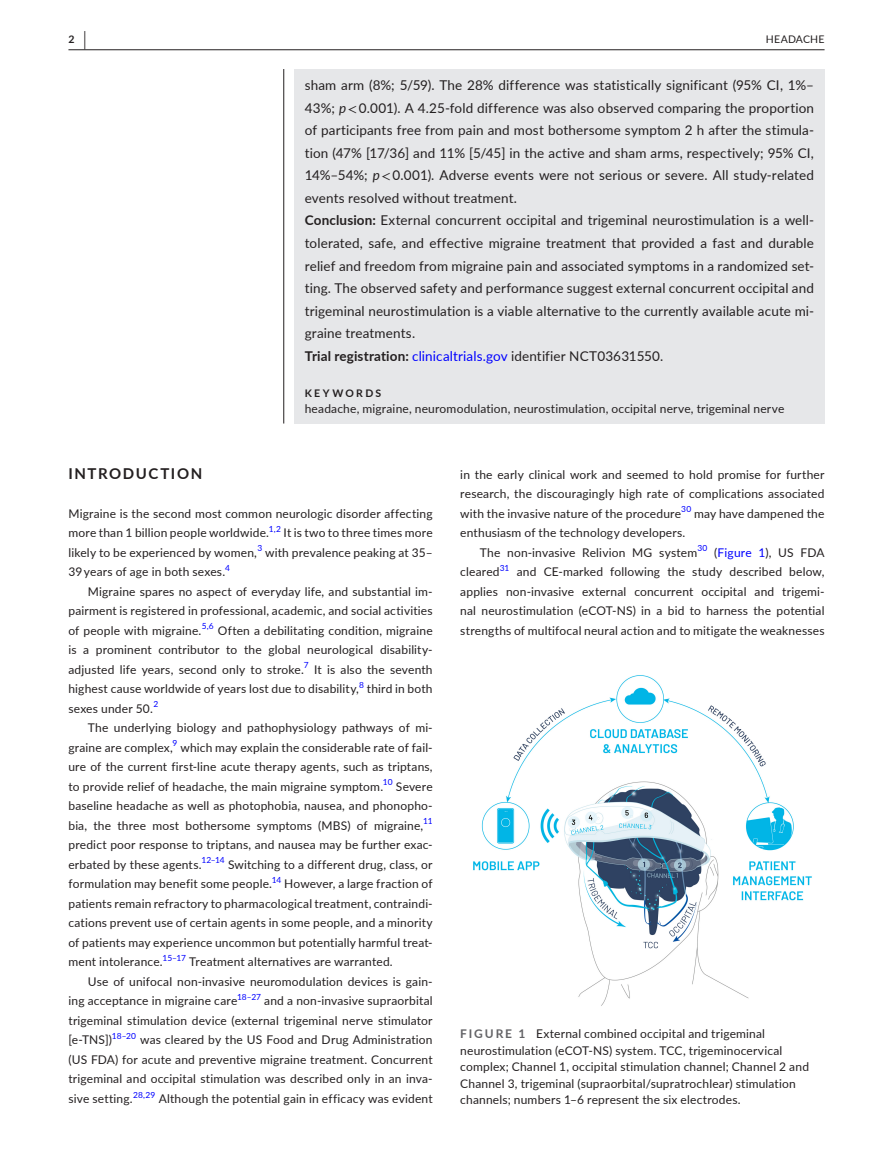
<style>
.page{position:relative;width:893px;height:1174px;background:#fff}
.page>*{position:absolute;margin:0;border:0;box-sizing:border-box;transform-origin:0 0}
.t1{font:700 15px "Lato";letter-spacing:.105em;color:#231f20}
.t2{font:13.5px/22.5px "Lato";letter-spacing:.01em;color:#231f20}
.t3{font:12px/19.5px "Lato";letter-spacing:.015em;color:#231f20}
.t4{font:700 10.5px "Lato";letter-spacing:.22em;color:#231f20}
.t5{font:10.5px "Lato";letter-spacing:.02em;color:#231f20}
.t6{font:8.4px "Lato";color:#00f}
.s1{font-size:19.5px}
.s2{font-style:italic}
.s3{font-family:"STIX"}
.s4{font-weight:700}
.s5{color:#00f}
.s6{font-weight:700;color:#636366}
</style>
<div class="page">
<hr style="left:68px;top:49px;width:756px;height:1px;background:#231f20">
<div style="left:294px;top:69px;width:530px;height:354px;background:#e6e7e9"></div>
<hr style="left:283px;top:69px;width:1px;height:354px;background:#231f20">
<img style="left:473px;top:675px;width:339px;height:331px">
<p class="t4" style="left:68px;top:31px;width:19px">2 <span class="s1">|</span></p>
<p class="t5" style="left:766px;top:31px;width:60px">HEADACHE</p>
<p class="t2" style="left:305px;top:74px;width:511px">sham arm (8%; 5/59). The 28% difference was statistically significant (95% CI, 1%– 43%; <span class="s2">p</span><span class="s3">&lt;</span> 0.001). A 4.25-fold difference was also observed comparing the proportion of participants free from pain and most bothersome symptom 2 h after the stimula&shy;tion (47% [17/36] and 11% [5/45] in the active and sham arms, respectively; 95% CI, 14%–54%; <span class="s2">p</span><span class="s3">&lt;</span> 0.001). Adverse events were not serious or severe. All study-related events resolved without treatment.<br><span class="s4">Conclusion:</span> External concurrent occipital and trigeminal neurostimulation is a well&shy;tolerated, safe, and effective migraine treatment that provided a fast and durable relief and freedom from migraine pain and associated symptoms in a randomized set&shy;ting. The observed safety and performance suggest external concurrent occipital and trigeminal neurostimulation is a viable alternative to the currently available acute mi&shy;graine treatments.<br><span class="s4">Trial registration:</span> <span class="s5">clinicaltrials.gov</span> identifier NCT03631550.</p>
<p class="t4" style="left:305px;top:385px;width:78px">KEYWORDS</p>
<p class="t3" style="left:305px;top:398px;width:481px">headache, migraine, neuromodulation, neurostimulation, occipital nerve, trigeminal nerve</p>
<p class="t1" style="left:68px;top:462px;width:135px">INTRODUCTION</p>
<p class="t3" style="left:68px;top:503px;width:366px">Migraine is the second most common neurologic disorder affecting more than 1 billion people worldwide.</p>
<p class="t6" style="left:269px;top:523px;width:14px">1,2</p>
<p class="t3" style="left:284px;top:522px;width:151px">It is two to three times more</p>
<p class="t3" style="left:68px;top:542px;width:190px">likely to be experienced by women,</p>
<p class="t6" style="left:257px;top:542px;width:6px">3</p>
<p class="t3" style="left:265px;top:542px;width:169px">with prevalence peaking at 35–</p>
<p class="t3" style="left:68px;top:561px;width:158px">39 years of age in both sexes.</p>
<p class="t6" style="left:225px;top:562px;width:6px">4</p>
<p class="t3" style="left:68px;top:581px;width:366px;text-align:justify;text-indent:20px">Migraine spares no aspect of everyday life, and substantial im&shy;pairment is registered in professional, academic, and social activities of people with migraine.</p>
<p class="t6" style="left:202px;top:620px;width:14px">5,6</p>
<p class="t3" style="left:68px;top:620px;width:366px;text-align:justify;text-indent:149px">Often a debilitating condition, migraine is a prominent contributor to the global neurological disability&shy;adjusted life years, second only to stroke.</p>
<p class="t6" style="left:304px;top:659px;width:6px">7</p>
<p class="t3" style="left:68px;top:659px;width:366px;text-indent:246px">It is also the seventh highest cause worldwide of years lost due to disability,</p>
<p class="t6" style="left:359px;top:679px;width:6px">8</p>
<p class="t3" style="left:367px;top:678px;width:67px">third in both</p>
<p class="t3" style="left:68px;top:698px;width:86px">sexes under 50.</p>
<p class="t6" style="left:153px;top:698px;width:6px">2</p>
<p class="t3" style="left:68px;top:717px;width:366px;text-indent:20px">The underlying biology and pathophysiology pathways of mi&shy;graine are complex,</p>
<p class="t6" style="left:173px;top:737px;width:6px">9</p>
<p class="t3" style="left:68px;top:737px;width:366px;text-align:justify;text-indent:112px">which may explain the considerable rate of fail&shy;ure of the current first-line acute therapy agents, such as triptans, to provide relief of headache, the main migraine symptom.<sup>10</sup> Severe baseline headache as well as photophobia, nausea, and phonopho&shy;bia, the three most bothersome symptoms (MBS) of migraine,</p>
<p class="t6" style="left:423px;top:815px;width:11px">11</p>
<p class="t3" style="left:68px;top:834px;width:366px">predict poor response to triptans, and nausea may be further exac&shy;erbated by these agents.</p>
<p class="t6" style="left:201px;top:854px;width:25px">12–14</p>
<p class="t3" style="left:68px;top:854px;width:366px;text-indent:160px">Switching to a different drug, class, or formulation may benefit some people.</p>
<p class="t6" style="left:272px;top:874px;width:11px">14</p>
<p class="t3" style="left:68px;top:873px;width:366px;text-align:justify;text-indent:216px">However, a large fraction of patients remain refractory to pharmacological treatment, contraindi&shy;cations prevent use of certain agents in some people, and a minority of patients may experience uncommon but potentially harmful treat&shy;ment intolerance.</p>
<p class="t6" style="left:162px;top:952px;width:25px">15–17</p>
<p class="t3" style="left:189px;top:951px;width:205px">Treatment alternatives are warranted.</p>
<p class="t3" style="left:88px;top:971px;width:346px">Use of unifocal non-invasive neuromodulation devices is gain-</p>
<p class="t3" style="left:68px;top:990px;width:366px">ing acceptance in migraine care<sup>18–27</sup> and a non-invasive supraorbital</p>
<p class="t3" style="left:68px;top:1010px;width:366px">trigeminal stimulation device (external trigeminal nerve stimulator</p>
<p class="t3" style="left:68px;top:1029px;width:366px">[e-TNS])<sup>18–20</sup> was cleared by the US Food and Drug Administration</p>
<p class="t3" style="left:68px;top:1049px;width:366px">(US FDA) for acute and preventive migraine treatment. Concurrent</p>
<p class="t3" style="left:68px;top:1068px;width:366px">trigeminal and occipital stimulation was described only in an inva-</p>
<p class="t3" style="left:68px;top:1088px;width:366px">sive setting.<sup>28,29</sup> Although the potential gain in efficacy was evident</p>
<p class="t3" style="left:460px;top:464px;width:366px;text-align:justify">in the early clinical work and seemed to hold promise for further research, the discouragingly high rate of complications associated with the invasive nature of the procedure</p>
<p class="t6" style="left:681px;top:503px;width:12px">30</p>
<p class="t3" style="left:694px;top:503px;width:132px">may have dampened the</p>
<p class="t3" style="left:480px;top:522px;width:219px;text-indent:-20px">enthusiasm of the technology developers.<br>The non-invasive Relivion MG system</p>
<p class="t6" style="left:697px;top:542px;width:12px">30</p>
<p class="t3" style="left:714px;top:542px;width:112px">(<span class="s5">Figure 1</span>), US FDA</p>
<p class="t3" style="left:460px;top:561px;width:41px">cleared</p>
<p class="t6" style="left:500px;top:562px;width:11px">31</p>
<p class="t3" style="left:460px;top:561px;width:366px;text-align:justify;text-indent:56px">and CE-marked following the study described below, applies non-invasive external concurrent occipital and trigemi&shy;nal neurostimulation (eCOT-NS) in a bid to harness the potential strengths of multifocal neural action and to mitigate the weaknesses</p>
<p class="t3" style="left:460px;top:1025px;width:350px;line-height:16.5px"><span class="s6">FIGURE 1</span> External combined occipital and trigeminal neurostimulation (eCOT-NS) system. TCC, trigeminocervical complex; Channel 1, occipital stimulation channel; Channel 2 and Channel 3, trigeminal (supraorbital/supratrochlear) stimulation channels; numbers 1–6 represent the six electrodes.</p>
</div>
